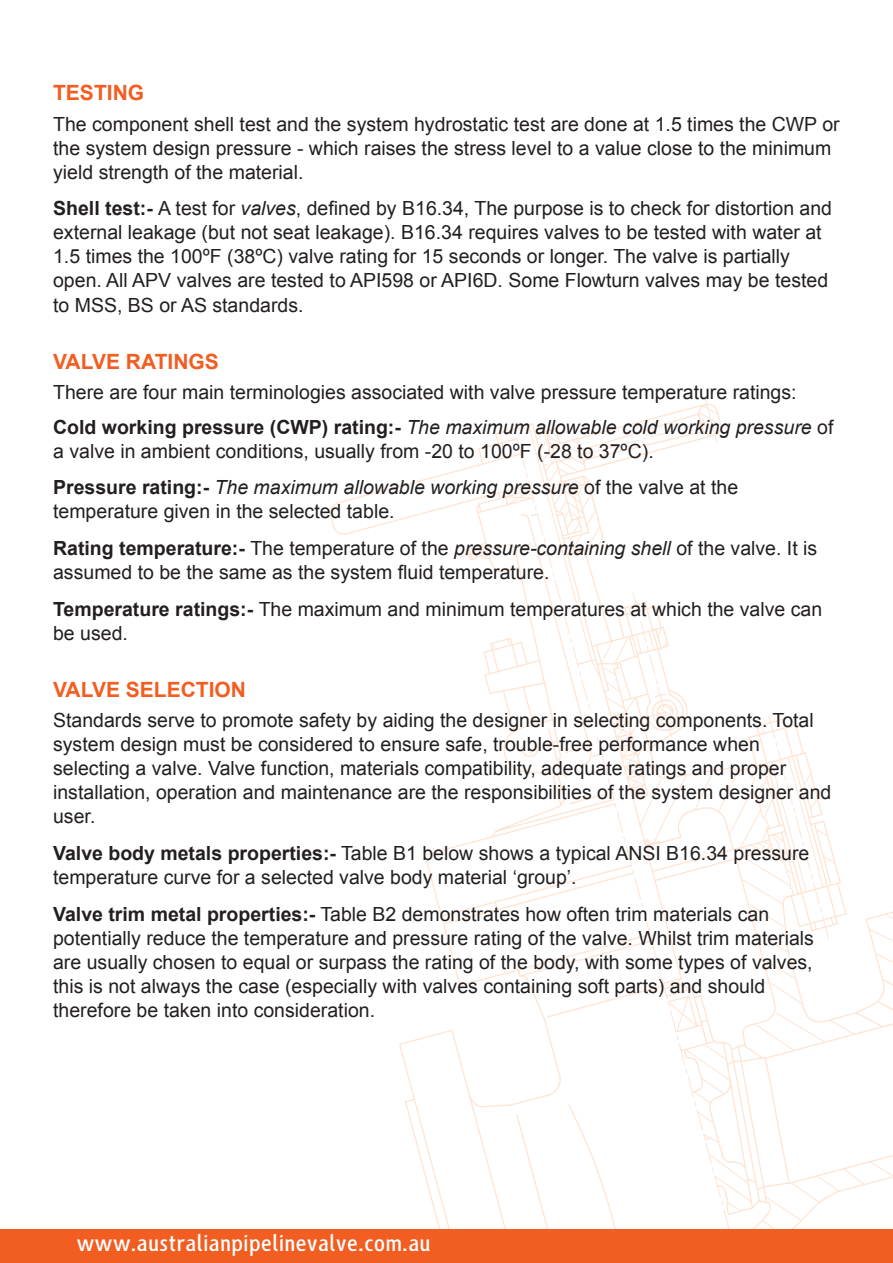
<style>
.page{position:relative;width:893px;height:1263px;background:#fff}
.page>*{position:absolute;margin:0;border:0;box-sizing:border-box;transform-origin:0 0}
.t1{font:700 24px "HS Sans";color:#fff}
.SUB_HEADING{font:700 21px "Arial";color:#f25d21}
.BODY{font:19.5px/24px "Arial";color:#231f20}
.s1{font-weight:700}
.s2{font-style:italic}
</style>
<div class="page">
<svg style="left:329px;top:397px;width:564px;height:832px"></svg>
<div style="left:0;top:1229px;width:893px;height:34px;background:#f25d21"></div>
<p class="SUB_HEADING" style="left:53px;top:79px;width:93px">TESTING</p>
<p class="BODY" style="left:53px;top:112px;width:788px">The component shell test and the system hydrostatic test are done at 1.5 times the CWP or the system design pressure - which raises the stress level to a value close to the minimum yield strength of the material.</p>
<p class="BODY" style="left:53px;top:197px;width:780px"><span class="s1">Shell test:-</span> A test for <span class="s2">valves</span>, defined by B16.34, The purpose is to check for distortion and external leakage (but not seat leakage). B16.34 requires valves to be tested with water at 1.5 times the 100ºF (38ºC) valve rating for 15 seconds or longer. The valve is partially open. All APV valves are tested to API598 or API6D. Some Flowturn valves may be tested to MSS, BS or AS standards.</p>
<p class="SUB_HEADING" style="left:53px;top:347px;width:167px">VALVE RATINGS</p>
<p class="BODY" style="left:53px;top:380px;width:745px">There are four main terminologies associated with valve pressure temperature ratings:</p>
<p class="BODY" style="left:53px;top:415px;width:782px"><span class="s1">Cold working pressure (CWP) rating:-</span> <span class="s2">The maximum allowable cold working pressure</span> of a valve in ambient conditions, usually from -20 to 100ºF (-28 to 37ºC).</p>
<p class="BODY" style="left:53px;top:476px;width:686px"><span class="s1">Pressure rating:-</span> <span class="s2">The maximum allowable working pressure</span> of the valve at the temperature given in the selected table.</p>
<p class="BODY" style="left:53px;top:536px;width:766px"><span class="s1">Rating temperature:-</span> The temperature of the <span class="s2">pressure-containing shell</span> of the valve. It is assumed to be the same as the system fluid temperature.</p>
<p class="BODY" style="left:53px;top:597px;width:771px"><span class="s1">Temperature ratings:-</span> The maximum and minimum temperatures at which the valve can be used.</p>
<p class="SUB_HEADING" style="left:53px;top:676px;width:194px">VALVE SELECTION</p>
<p class="BODY" style="left:53px;top:709px;width:780px">Standards serve to promote safety by aiding the designer in selecting components. Total system design must be considered to ensure safe, trouble-free performance when selecting a valve. Valve function, materials compatibility, adequate ratings and proper installation, operation and maintenance are the responsibilities of the system designer and user.</p>
<p class="BODY" style="left:53px;top:841px;width:758px"><span class="s1">Valve body metals properties:-</span> Table B1 below shows a typical ANSI B16.34 pressure temperature curve for a selected valve body material ‘group’.</p>
<p class="BODY" style="left:53px;top:902px;width:762px"><span class="s1">Valve trim metal properties:-</span> Table B2 demonstrates how often trim materials can potentially reduce the temperature and pressure rating of the valve. Whilst trim materials are usually chosen to equal or surpass the rating of the body, with some types of valves, this is not always the case (especially with valves containing soft parts) and should therefore be taken into consideration.</p>
<p class="t1" style="left:77px;top:1231px;width:356px">www.australianpipelinevalve.com.au</p>
</div>
